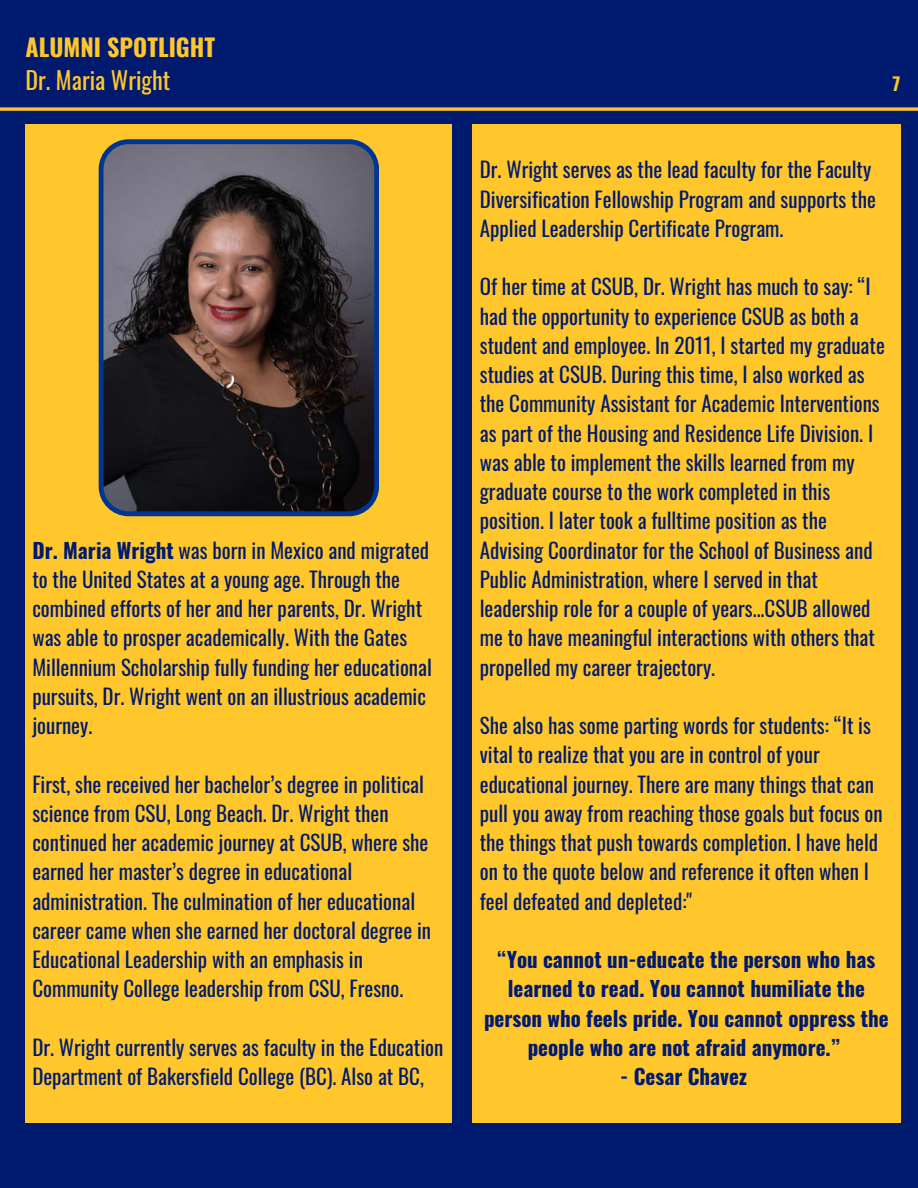
<style>
.page{position:relative;width:918px;height:1188px;background:#001a70}
.page>*{position:absolute;margin:0;border:0;box-sizing:border-box;transform-origin:0 0}
.t1{font:700 24px "Oswald";color:#ffc72c}
.t2{font:24px "Oswald";color:#ffc72c}
.t3{font:21px/29.2px "Oswald";color:#001a70}
.t4{font:700 21px/29.2px "Oswald";color:#001a70;text-align:center}
.t5{font:700 18px "Oswald";color:#ffc72c}
.s1{font-weight:700}
</style>
<div class="page">
<div style="left:26px;top:124px;width:426px;height:999px;background:#ffc72c"></div>
<div style="left:472px;top:124px;width:428px;height:999px;background:#ffc72c"></div>
<svg style="left:0;top:107px;width:918px;height:4px;background:#d7ac36"></svg>
<svg style="left:99px;top:139px;width:280px;height:377px;background:#3d383e"></svg>
<p class="t1" style="left:26px;top:28px;width:191px">ALUMNI SPOTLIGHT</p>
<p class="t2" style="left:26px;top:61px;width:146px">Dr. Maria Wright</p>
<p class="t5" style="left:893px;top:70px;width:9px">7</p>
<p class="t3" style="left:32px;top:534px;width:401px"><span class="s1">Dr. Maria Wright</span> was born in Mexico and migrated to the United States at a young age. Through the combined efforts of her and her parents, Dr. Wright was able to prosper academically. With the Gates Millennium Scholarship fully funding her educational pursuits, Dr. Wright went on an illustrious academic journey.</p>
<p class="t3" style="left:32px;top:768px;width:400px">First, she received her bachelor’s degree in political science from CSU, Long Beach. Dr. Wright then continued her academic journey at CSUB, where she earned her master’s degree in educational administration. The culmination of her educational career came when she earned her doctoral degree in Educational Leadership with an emphasis in Community College leadership from CSU, Fresno.</p>
<p class="t3" style="left:32px;top:1032px;width:412px">Dr. Wright currently serves as faculty in the Education<br>Department of Bakersfield College (BC). Also at BC,</p>
<p class="t3" style="left:480px;top:154px;width:398px">Dr. Wright serves as the lead faculty for the Faculty<br>Diversification Fellowship Program and supports the<br>Applied Leadership Certificate Program.</p>
<p class="t3" style="left:480px;top:271px;width:407px">Of her time at CSUB, Dr. Wright has much to say: “I had the opportunity to experience CSUB as both a student and employee. In 2011, I started my graduate studies at CSUB. During this time, I also worked as the Community Assistant for Academic Interventions as part of the Housing and Residence Life Division. I was able to implement the skills learned from my graduate course to the work completed in this position. I later took a fulltime position as the Advising Coordinator for the School of Business and Public Administration, where I served in that leadership role for a couple of years...CSUB allowed me to have meaningful interactions with others that propelled my career trajectory.</p>
<p class="t3" style="left:480px;top:710px;width:404px">She also has some parting words for students: “It is vital to realize that you are in control of your educational journey. There are many things that can pull you away from reaching those goals but focus on the things that push towards completion. I have held on to the quote below and reference it often when I feel defeated and depleted:"</p>
<p class="t4" style="left:484px;top:944px;width:406px">“You cannot un-educate the person who has learned to read. You cannot humiliate the person who feels pride. You cannot oppress the people who are not afraid anymore.”</p>
<p class="t4" style="left:620px;top:1061px;width:128px">- Cesar Chavez</p>
</div>
